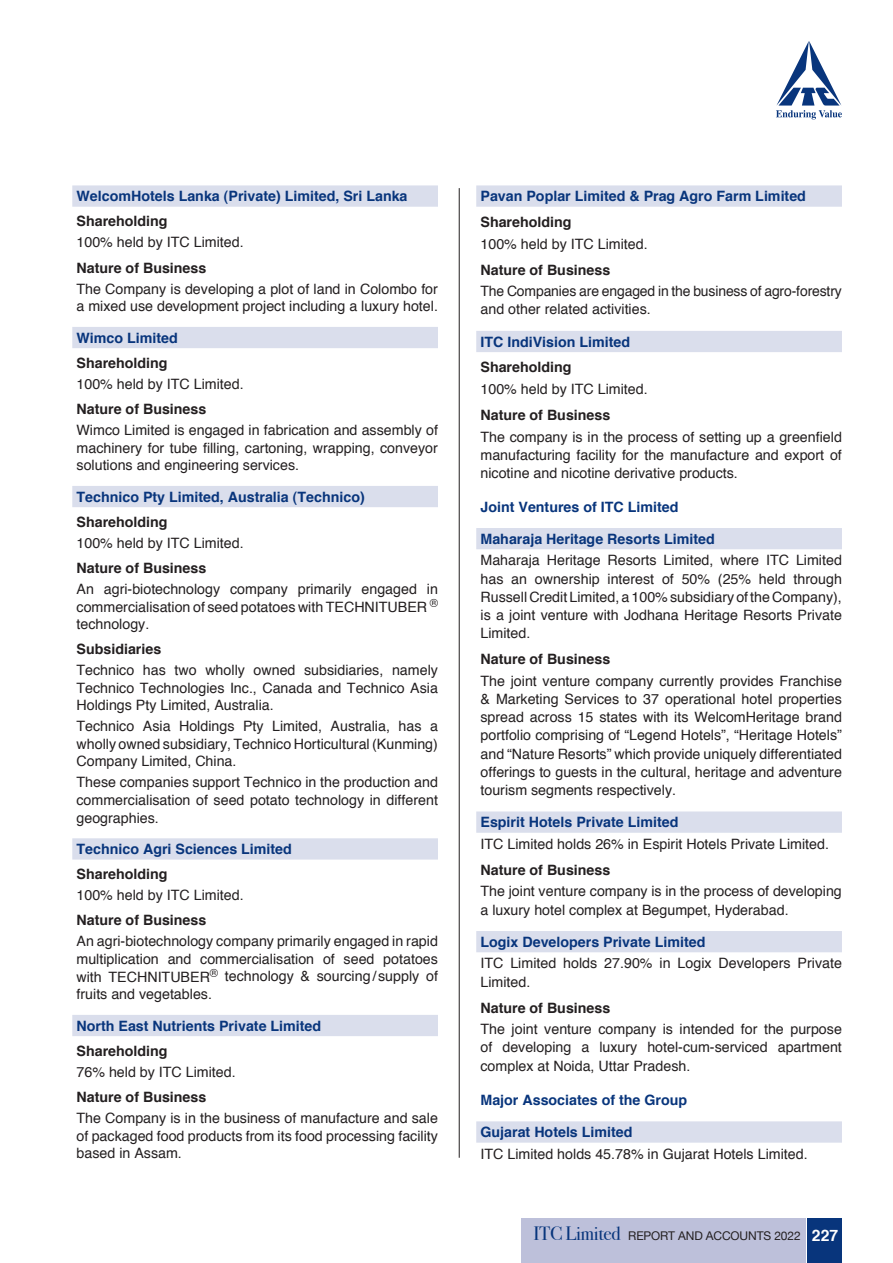
<style>
.page{position:relative;width:893px;height:1263px;background:#fff}
.page>*{position:absolute;margin:0;border:0;box-sizing:border-box;transform-origin:0 0}
.t1{font:14.25px/17.5px "Helvetica";color:#231f20}
.t2{font:700 14.25px/25.2px "Helvetica";color:#08357c}
.t3{font:700 14.25px/25.8px "Helvetica";color:#231f20}
.t4{font:12px "Helvetica Neue";letter-spacing:-.01em;color:#231f20}
.s1{color:#231f20}
.s2{font-weight:700}
.s3{font-weight:700;color:#08357c}
.s4{font-weight:400}
.s5{font-family:"Bodoni Svty Two OSITCTT";font-size:19.35px;color:#08357c}
.s6{font-family:"Helvetica";font-weight:700;font-size:15.75px;color:#fff}
</style>
<div class="page">
<svg style="left:776px;top:41px;width:66px;height:78px"></svg>
<div style="left:72px;top:185px;width:366px;height:22px;background:#dadeec"></div>
<div style="left:72px;top:327px;width:366px;height:21px;background:#dadeec"></div>
<div style="left:72px;top:486px;width:366px;height:21px;background:#dadeec"></div>
<div style="left:72px;top:838px;width:366px;height:21px;background:#dadeec"></div>
<div style="left:72px;top:1015px;width:366px;height:21px;background:#dadeec"></div>
<div style="left:476px;top:185px;width:366px;height:22px;background:#dadeec"></div>
<div style="left:476px;top:331px;width:366px;height:21px;background:#dadeec"></div>
<div style="left:476px;top:528px;width:366px;height:21px;background:#dadeec"></div>
<div style="left:476px;top:811px;width:366px;height:22px;background:#dadeec"></div>
<div style="left:476px;top:931px;width:366px;height:21px;background:#dadeec"></div>
<div style="left:476px;top:1121px;width:366px;height:22px;background:#dadeec"></div>
<hr style="left:459px;top:188px;width:1px;height:970px;background:#231f20">
<div style="left:521px;top:1218px;width:285px;height:45px;background:#bdc0da"></div>
<div style="left:808px;top:1218px;width:34px;height:45px;background:#08357c"></div>
<p class="t2" style="left:77px;top:183px;width:333px">WelcomHotels Lanka (Private) Limited, Sri Lanka<br><span class="s1">Shareholding</span></p>
<p class="t1" style="left:77px;top:229px;width:169px;line-height:25.2px">100% held by ITC Limited.<br><span class="s2">Nature of Business</span></p>
<p class="t1" style="left:77px;top:279px;width:363px">The Company is developing a plot of land in Colombo for a mixed use development project including a luxury hotel.</p>
<p class="t2" style="left:77px;top:325px;width:103px">Wimco Limited<br><span class="s1">Shareholding</span></p>
<p class="t1" style="left:77px;top:371px;width:169px;line-height:25.2px">100% held by ITC Limited.<br><span class="s2">Nature of Business</span></p>
<p class="t1" style="left:77px;top:421px;width:363px;text-align:justify">Wimco Limited is engaged in fabrication and assembly of machinery for tube filling, cartoning, wrapping, conveyor solutions and engineering services.</p>
<p class="t2" style="left:77px;top:484px;width:290px">Technico Pty Limited, Australia (Technico)<br><span class="s1">Shareholding</span></p>
<p class="t1" style="left:77px;top:530px;width:169px;line-height:25.2px">100% held by ITC Limited.<br><span class="s2">Nature of Business</span></p>
<p class="t1" style="left:77px;top:580px;width:363px;text-align:justify">An agri-biotechnology company primarily engaged in commercialisation of seed potatoes with TECHNITUBER <sup>® </sup>technology.</p>
<p class="t1" style="left:77px;top:638px;width:363px;line-height:21px"><span class="s2">Subsidiaries<br></span>Technico has two wholly owned subsidiaries, namely</p>
<p class="t1" style="left:77px;top:679px;width:363px">Technico Technologies Inc., Canada and Technico Asia<br>Holdings Pty Limited, Australia.</p>
<p class="t1" style="left:77px;top:717px;width:363px;text-align:justify">Technico Asia Holdings Pty Limited, Australia, has a wholly owned subsidiary, Technico Horticultural (Kunming)<br>Company Limited, China.</p>
<p class="t1" style="left:77px;top:773px;width:363px;text-align:justify">These companies support Technico in the production and commercialisation of seed potato technology in different geographies.</p>
<p class="t2" style="left:77px;top:836px;width:217px">Technico Agri Sciences Limited<br><span class="s1">Shareholding</span></p>
<p class="t1" style="left:77px;top:882px;width:169px;line-height:25.2px">100% held by ITC Limited.<br><span class="s2">Nature of Business</span></p>
<p class="t1" style="left:77px;top:932px;width:363px;text-align:justify">An agri-biotechnology company primarily engaged in rapid multiplication and commercialisation of seed potatoes with TECHNITUBER<sup>®</sup> technology &amp; sourcing/supply of fruits and vegetables.</p>
<p class="t2" style="left:77px;top:1013px;width:246px">North East Nutrients Private Limited<br><span class="s1">Shareholding</span></p>
<p class="t1" style="left:77px;top:1059px;width:161px;line-height:25.2px">76% held by ITC Limited.<br><span class="s2">Nature of Business</span></p>
<p class="t1" style="left:77px;top:1109px;width:363px;text-align:justify">The Company is in the business of manufacture and sale of packaged food products from its food processing facility based in Assam.</p>
<p class="t2" style="left:480px;top:183px;width:327px;line-height:25.8px">Pavan Poplar Limited &amp; Prag Agro Farm Limited<br><span class="s1">Shareholding</span></p>
<p class="t1" style="left:480px;top:230px;width:169px;line-height:25.8px">100% held by ITC Limited.<br><span class="s2">Nature of Business</span></p>
<p class="t1" style="left:480px;top:282px;width:363px;line-height:18.1px">The Companies are engaged in the business of agro-forestry and other related activities.</p>
<p class="t2" style="left:480px;top:328px;width:151px;line-height:25.8px">ITC IndiVision Limited<br><span class="s1">Shareholding</span></p>
<p class="t1" style="left:480px;top:376px;width:169px;line-height:25.8px">100% held by ITC Limited.<br><span class="s2">Nature of Business</span></p>
<p class="t1" style="left:480px;top:427px;width:363px;line-height:18.1px;text-align:justify">The company is in the process of setting up a greenfield manufacturing facility for the manufacture and export of nicotine and nicotine derivative products.</p>
<p class="t2" style="left:480px;top:494px;width:199px">Joint Ventures of ITC Limited</p>
<p class="t1" style="left:480px;top:528px;width:363px;line-height:21.6px"><span class="s3">Maharaja Heritage Resorts Limited<br></span>Maharaja Heritage Resorts Limited, where ITC Limited</p>
<p class="t1" style="left:480px;top:569px;width:363px;line-height:18.1px;text-align:justify">has an ownership interest of 50% (25% held through Russell Credit Limited, a 100% subsidiary of the Company), is a joint venture with Jodhana Heritage Resorts Private Limited.</p>
<p class="t1" style="left:480px;top:648px;width:363px;line-height:21.6px"><span class="s2">Nature of Business<br></span>The joint venture company currently provides Franchise</p>
<p class="t1" style="left:480px;top:689px;width:363px;line-height:18.1px;text-align:justify">&amp; Marketing Services to 37 operational hotel properties spread across 15 states with its WelcomHeritage brand portfolio comprising of “Legend Hotels”, “Heritage Hotels” and “Nature Resorts” which provide uniquely differentiated offerings to guests in the cultural, heritage and adventure tourism segments respectively.</p>
<p class="t1" style="left:480px;top:811px;width:350px;line-height:21.6px"><span class="s3">Espirit Hotels Private Limited<br></span>ITC Limited holds 26% in Espirit Hotels Private Limited.</p>
<p class="t1" style="left:480px;top:859px;width:363px;line-height:21.6px"><span class="s2">Nature of Business<br></span>The joint venture company is in the process of developing</p>
<p class="t1" style="left:480px;top:900px;width:310px">a luxury hotel complex at Begumpet, Hyderabad.</p>
<p class="t1" style="left:480px;top:931px;width:363px;line-height:21.6px"><span class="s3">Logix Developers Private Limited<br></span>ITC Limited holds 27.90% in Logix Developers Private</p>
<p class="t3" style="left:480px;top:968px;width:131px"><span class="s4">Limited.<br></span>Nature of Business</p>
<p class="t1" style="left:480px;top:1020px;width:363px;line-height:18.1px;text-align:justify">The joint venture company is intended for the purpose of developing a luxury hotel-cum-serviced apartment complex at Noida, Uttar Pradesh.</p>
<p class="t2" style="left:480px;top:1087px;width:208px">Major Associates of the Group</p>
<p class="t1" style="left:480px;top:1121px;width:329px;line-height:21.6px"><span class="s3">Gujarat Hotels Limited<br></span>ITC Limited holds 45.78% in Gujarat Hotels Limited.</p>
<p class="t4" style="left:533px;top:1226px;width:306px"><span class="s5">ITC Limited</span> REPORT AND ACCOUNTS 2022 <span class="s6">227</span></p>
</div>
